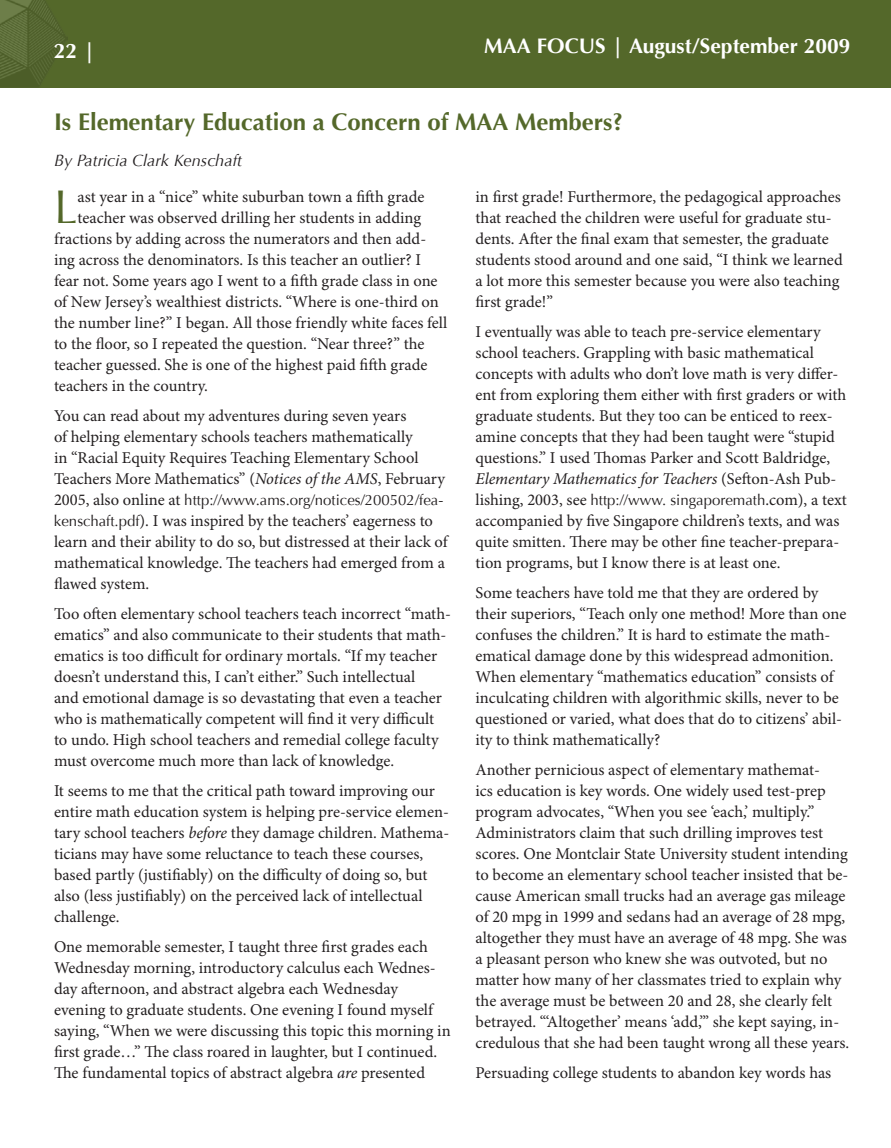
<style>
.page{position:relative;width:891px;height:1148px;background:#fff}
.page>*{position:absolute;margin:0;border:0;box-sizing:border-box;transform-origin:0 0}
.t1{font:47.1px "Optima";color:#54682a}
.t2{font:700 24px "Optima";color:#54682a}
.t3{font:700 21px "Optima";color:#fff}
.t4{font:16.5px/21px "Minion Pro";color:#231f20}
.t5{font:italic 16.5px "Optima";color:#231f20}
.t6{font:15px "Optima";color:#231f20}
.s1{font-style:italic}
.s2{font-family:"Minion Pro";font-size:16.5px}
.s3{font-family:"Optima";font-size:15px}
</style>
<div class="page">
<div style="left:0;top:0;width:891px;height:88px;background:#54682a"></div>
<img style="left:0;top:0;width:68px;height:87px">
<p class="t3" style="left:54px;top:39px;width:43px">22 |</p>
<p class="t3" style="left:484px;top:34px;width:368px">MAA FOCUS | August/September 2009</p>
<h2 class="t2" style="left:54px;top:108px;width:571px">Is Elementary Education a Concern of MAA Members?</h2>
<p class="t5" style="left:54px;top:150px;width:190px">By Patricia Clark Kenschaft</p>
<h1 class="t1" style="left:54px;top:180px;width:25px">L</h1>
<p class="t4" style="left:78px;top:187px;width:348px">ast year in a “nice” white suburban town a fifth grade</p>
<p class="t4" style="left:78px;top:208px;width:345px">teacher was observed drilling her students in adding</p>
<p class="t4" style="left:54px;top:229px;width:374px">fractions by adding across the numerators and then add-</p>
<p class="t4" style="left:54px;top:250px;width:369px">ing across the denominators. Is this teacher an outlier? I</p>
<p class="t4" style="left:54px;top:271px;width:385px">fear not. Some years ago I went to a fifth grade class in one</p>
<p class="t4" style="left:54px;top:292px;width:386px">of New Jersey’s wealthiest districts. “Where is one-third on</p>
<p class="t4" style="left:54px;top:313px;width:395px">the number line?” I began. All those friendly white faces fell</p>
<p class="t4" style="left:54px;top:334px;width:372px">to the floor, so I repeated the question. “Near three?” the</p>
<p class="t4" style="left:54px;top:355px;width:375px">teacher guessed. She is one of the highest paid fifth grade</p>
<p class="t4" style="left:54px;top:376px;width:156px">teachers in the country.</p>
<p class="t4" style="left:54px;top:406px;width:393px">You can read about my adventures during seven years<br>of helping elementary schools teachers mathematically<br>in “Racial Equity Requires Teaching Elementary School Teachers More Mathematics” (<span class="s1">Notices of the AMS</span>, February</p>
<p class="t6" style="left:54px;top:491px;width:391px"><span class="s2">2005, also online at</span> http://www.ams.org/notices/200502/fea-</p>
<p class="t4" style="left:54px;top:511px;width:395px"><span class="s3">kenschaft.pdf</span>). I was inspired by the teachers’ eagerness to learn and their ability to do so, but distressed at their lack of mathematical knowledge. The teachers had emerged from a flawed system.</p>
<p class="t4" style="left:54px;top:604px;width:399px">Too often elementary school teachers teach incorrect “math&shy;ematics” and also communicate to their students that math&shy;ematics is too difficult for ordinary mortals. “If my teacher doesn’t understand this, I can’t either.” Such intellectual<br>and emotional damage is so devastating that even a teacher who is mathematically competent will find it very difficult to undo. High school teachers and remedial college faculty must overcome much more than lack of knowledge.</p>
<p class="t4" style="left:54px;top:781px;width:397px">It seems to me that the critical path toward improving our entire math education system is helping pre-service elemen&shy;tary school teachers <span class="s1">before</span> they damage children. Mathema&shy;ticians may have some reluctance to teach these courses, based partly (justifiably) on the difficulty of doing so, but also (less justifiably) on the perceived lack of intellectual challenge.</p>
<p class="t4" style="left:54px;top:937px;width:398px">One memorable semester, I taught three first grades each Wednesday morning, introductory calculus each Wednes&shy;day afternoon, and abstract algebra each Wednesday evening to graduate students. One evening I found myself saying, “When we were discussing this topic this morning in first grade…” The class roared in laughter, but I continued.<br>The fundamental topics of abstract algebra <span class="s1">are</span> presented</p>
<p class="t4" style="left:475px;top:187px;width:369px">in first grade! Furthermore, the pedagogical approaches that reached the children were useful for graduate stu&shy;dents. After the final exam that semester, the graduate students stood around and one said, “I think we learned a lot more this semester because you were also teaching first grade!”</p>
<p class="t4" style="left:475px;top:322px;width:373px">I eventually was able to teach pre-service elementary school teachers. Grappling with basic mathematical concepts with adults who don’t love math is very differ&shy;ent from exploring them either with first graders or with graduate students. But they too can be enticed to reex&shy;amine concepts that they had been taught were “stupid questions.” I used Thomas Parker and Scott Baldridge, <span class="s1">Elementary Mathematics for Teachers</span> (Sefton-Ash Pub&shy;lishing, 2003, see <span class="s3">http://www. singaporemath</span>.com), a text accompanied by five Singapore children’s texts, and was quite smitten. There may be other fine teacher-prepara&shy;tion programs, but I know there is at least one.</p>
<p class="t4" style="left:476px;top:583px;width:372px">Some teachers have told me that they are ordered by their superiors, “Teach only one method! More than one confuses the children.” It is hard to estimate the math&shy;ematical damage done by this widespread admonition.<br>When elementary “mathematics education” consists of inculcating children with algorithmic skills, never to be questioned or varied, what does that do to citizens’ abil&shy;ity to think mathematically?</p>
<p class="t4" style="left:476px;top:760px;width:375px">Another pernicious aspect of elementary mathemat-<br>ics education is key words. One widely used test-prep program advocates, “When you see ‘each,’ multiply.” Administrators claim that such drilling improves test scores. One Montclair State University student intending to become an elementary school teacher insisted that be&shy;cause American small trucks had an average gas mileage of 20 mpg in 1999 and sedans had an average of 28 mpg, altogether they must have an average of 48 mpg. She was a pleasant person who knew she was outvoted, but no matter how many of her classmates tried to explain why the average must be between 20 and 28, she clearly felt betrayed. “‘Altogether’ means ‘add,’” she kept saying, in&shy;credulous that she had been taught wrong all these years.</p>
<p class="t4" style="left:476px;top:1063px;width:357px">Persuading college students to abandon key words has</p>
</div>
